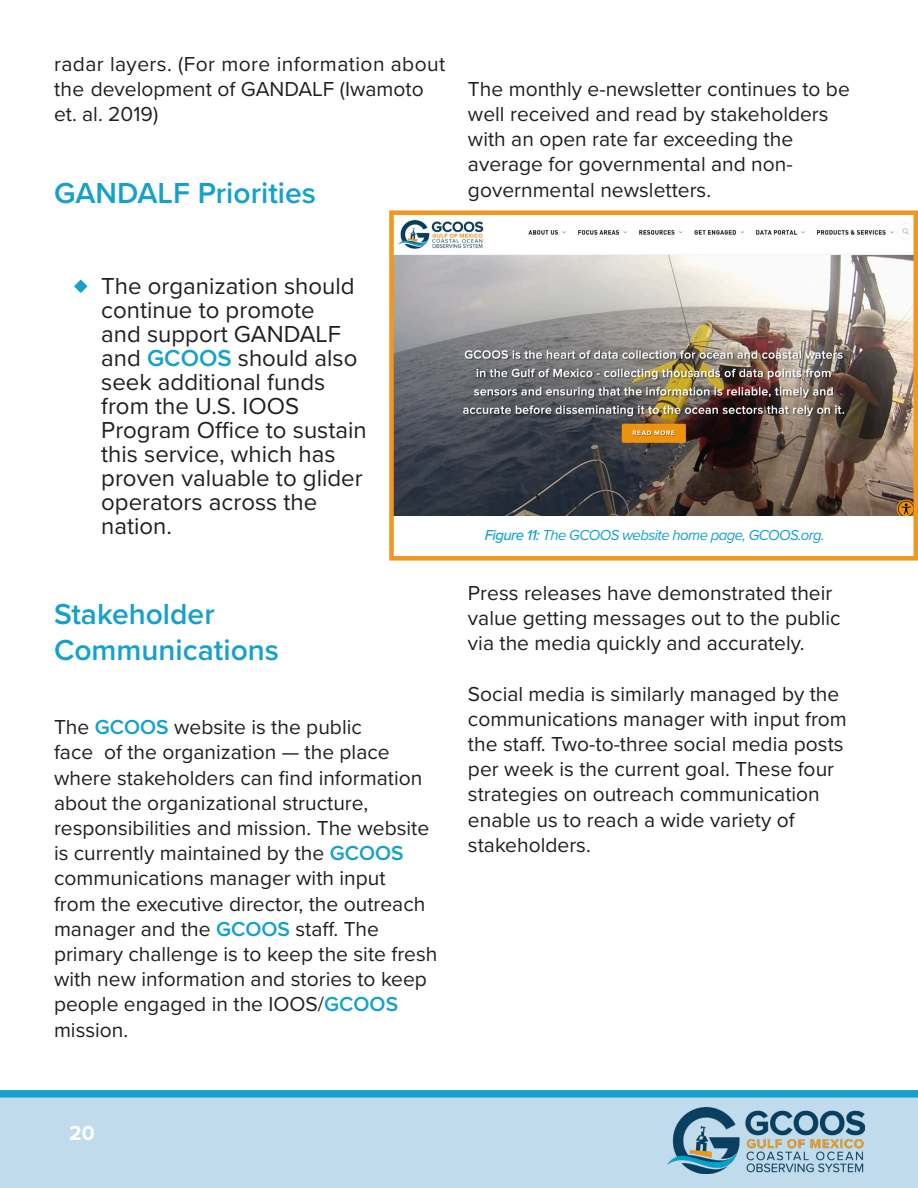
<style>
.page{position:relative;width:918px;height:1188px;background:#fff}
.page>*{position:absolute;margin:0;border:0;box-sizing:border-box;transform-origin:0 0}
.t1{font:600 30px/36px "Proxima Nova";color:#15a1cc}
.t2{font:24px/24px "Proxima Nova";color:#231f20}
.t3{font:21px/25.2px "Proxima Nova";color:#231f20}
.t4{font:21px/25.2px "Proxima Nova";letter-spacing:.02em;color:#231f20}
.t5{font:700 21px "Proxima Nova";color:#fff}
.t6{font:italic 15px "Proxima Nova";letter-spacing:-.04em;color:#15a1cc}
.s1{font-size:27px;color:#15a1cc}
.s2{font-weight:600;color:#15a1cc}
.s3{font-weight:500}
</style>
<div class="page">
<div style="left:0;top:1097px;width:918px;height:91px;background:#c0dcec"></div>
<div style="left:0;top:1090px;width:918px;height:8px;background:#15a1cc"></div>
<img style="left:667px;top:1107px;width:197px;height:66px">
<img style="left:394px;top:219px;width:519px;height:296px">
<div style="left:389px;top:210px;width:529px;height:351px;border:4px solid #f1971f"></div>
<p class="t4" style="left:54px;top:50px;width:393px">radar layers. (For more information about the development of GANDALF (Iwamoto et. al. 2019)</p>
<h1 class="t1" style="left:54px;top:174px;width:264px">GANDALF Priorities</h1>
<p class="t3" style="left:468px;top:75px;width:383px">The monthly e-newsletter continues to be well received and read by stakeholders with an open rate far exceeding the average for governmental and non&shy;governmental newsletters.</p>
<p class="t2" style="left:101px;top:273px;width:267px;text-indent:-27px"><span class="s1">♦</span> The organization should continue to promote<br>and support GANDALF and <span class="s2">GCOOS</span> should also seek additional funds from the U.S. IOOS<br>Program Office to sustain this service, which has proven valuable to glider operators across the nation.</p>
<h1 class="t1" style="left:54px;top:595px;width:227px">Stakeholder<br>Communications</h1>
<p class="t3" style="left:54px;top:714px;width:385px">The <span class="s2">GCOOS</span> website is the public<br>face of the organization — the place where stakeholders can find information about the organizational structure, responsibilities and mission. The website is currently maintained by the <span class="s2">GCOOS </span>communications manager with input<br>from the executive director, the outreach manager and the <span class="s2">GCOOS</span> staff. The primary challenge is to keep the site fresh with new information and stories to keep people engaged in the IOOS/<span class="s2">GCOOS </span>mission.</p>
<p class="t6" style="left:485px;top:524px;width:342px"><span class="s3">Figure 11:</span> The GCOOS website home page, GCOOS.org.</p>
<p class="t3" style="left:468px;top:579px;width:374px">Press releases have demonstrated their value getting messages out to the public via the media quickly and accurately.</p>
<p class="t3" style="left:468px;top:680px;width:380px">Social media is similarly managed by the communications manager with input from the staff. Two-to-three social media posts per week is the current goal. These four strategies on outreach communication enable us to reach a wide variety of stakeholders.</p>
<p class="t5" style="left:69px;top:1117px;width:27px">20</p>
</div>
